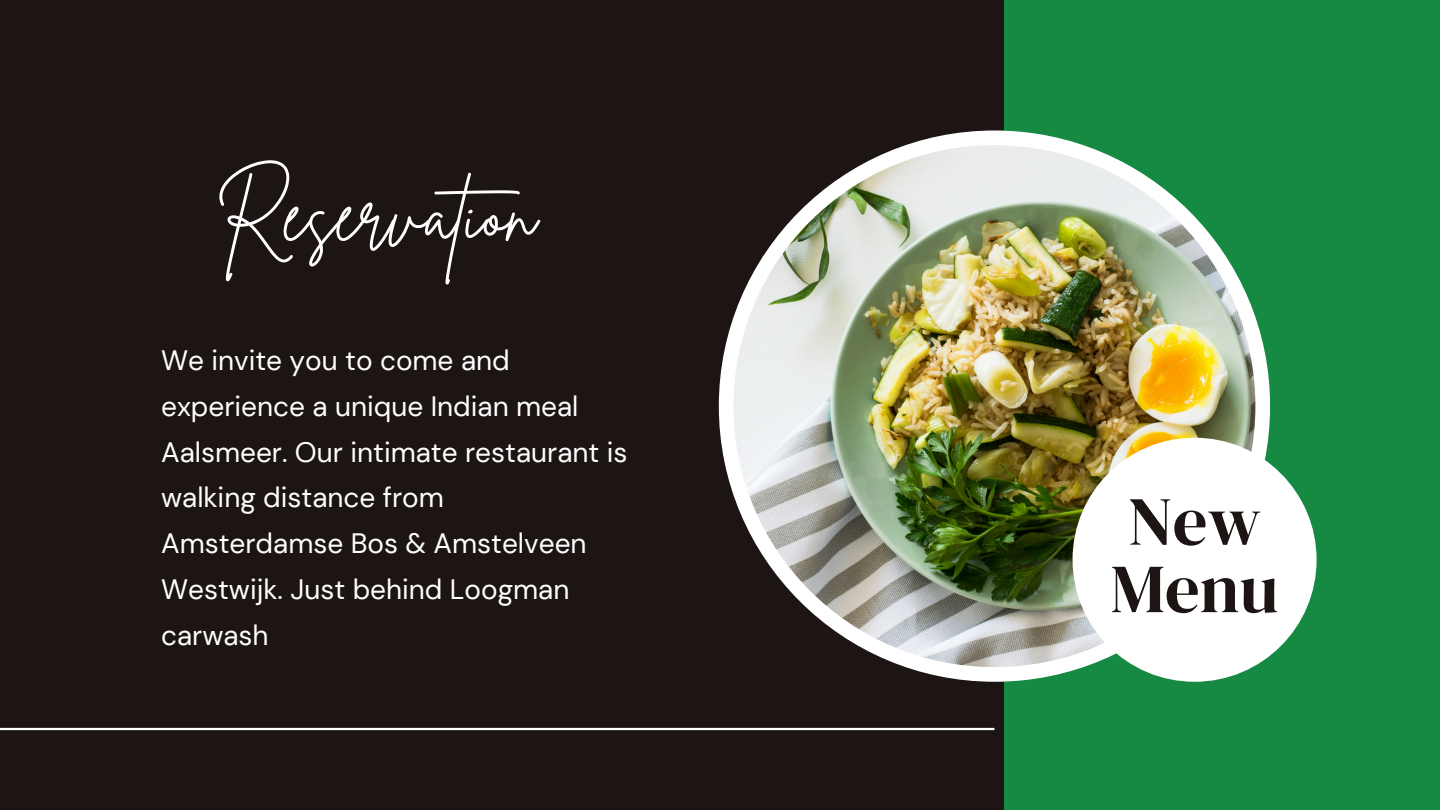
<style>
.page{position:relative;width:1440px;height:810px;background:#1c1513}
.page>*{position:absolute;margin:0;border:0;box-sizing:border-box;transform-origin:0 0}
.t1{font:76.1px "Brittany Signature";color:#fff}
.t2{font:68.7px/67.5px "DM Serif Display";color:#1c1513}
.t3{font:28px/45.8px "DM Sans";color:#fff}
</style>
<div class="page">
<div style="left:1005px;top:0;width:435px;height:810px;background:#168a43"></div>
<hr style="left:0;top:728px;width:994px;height:2px;background:#fff">
<div style="left:719px;top:130px;width:551px;height:552px;background:#fff;border-radius:50%"></div>
<img style="left:733px;top:145px;width:522px;height:522px;border-radius:50%">
<div style="left:1073px;top:438px;width:244px;height:244px;background:#fff;border-radius:50%"></div>
<h1 class="t1" style="left:216px;top:165px;width:326px">Reservation</h1>
<p class="t3" style="left:161px;top:338px;width:468px">We invite you to come and experience a unique Indian meal<br>Aalsmeer. Our intimate restaurant is walking distance from<br>Amsterdamse Bos &amp; Amstelveen<br>Westwijk. Just behind Loogman carwash</p>
<p class="t2" style="left:1111px;top:487px;width:169px">New<br>Menu</p>
</div>
